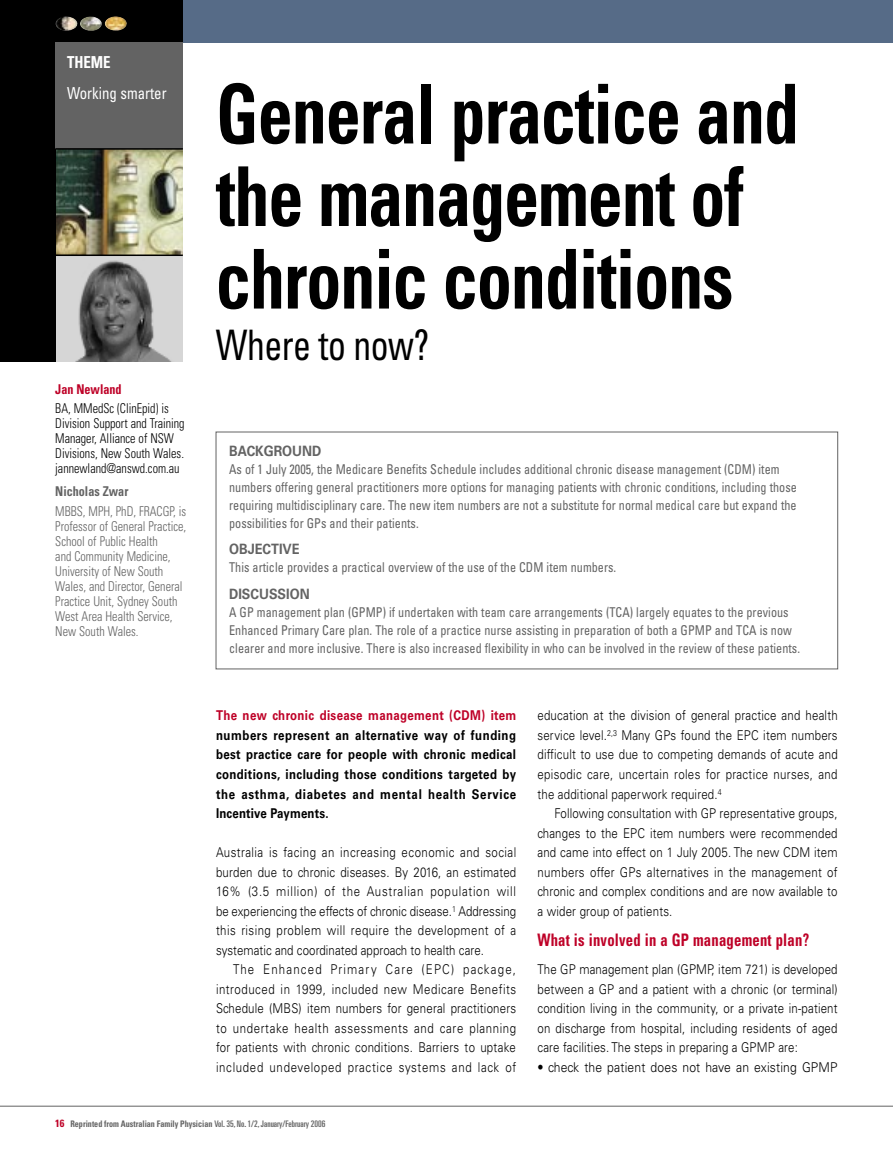
<style>
.page{position:relative;width:893px;height:1170px;background:#fff}
.page>*{position:absolute;margin:0;border:0;box-sizing:border-box;transform-origin:0 0}
.A_headline_theme{font:700 condensed 82.5px/82.5px "Univers LT";letter-spacing:-.015em;color:#000;scale:.85 1}
.A_headline_theme-2{font:condensed 42px "Univers LT";letter-spacing:-.015em;color:#000;scale:.85 1}
.A_crosshead_B{font:700 condensed 17.25px "Univers LT";letter-spacing:.015em;color:#be0027;scale:.85 1}
.A_section_subhead_LHS{font:condensed 16.5px "Univers LT";color:#fff;scale:.9 1}
.A_section_head_LHS{font:700 condensed 16.5px "Univers LT";color:#fff;scale:.9 1}
.A_abstract_heads{font:700 14.25px "Univers LT";color:#636363;scale:.9 1}
.A_body_text{font:300 13.5px/19.5px "Univers LT";letter-spacing:.015em;color:#000;text-align:justify;scale:.85 1}
.A_abstract_text{font:condensed 13.5px/18px "Univers LT";letter-spacing:.005em;color:#636363;scale:.9 1}
.A_body_text_1st_para{font:700 13.5px/19.5px "Univers LT";letter-spacing:.06em;color:#000;text-align:justify;scale:.85 1}
.A_author_biog_text{font:300 condensed 13.5px/15px "Univers LT";color:#636363;scale:.9 1}
.A_author_biog_text_1st{font:300 condensed 13.5px/15px "Univers LT";color:#000;scale:.9 1}
.A_body_text_bullet{font:300 13.5px "Univers LT";letter-spacing:.015em;color:#000;scale:.9 1}
.A_author_biog_name{font:700 condensed 13.5px "Univers LT";color:#636363;scale:.9 1}
.A_author_biog_name_1st{font:700 condensed 13.5px "Univers LT";color:#be0027;scale:.9 1}
.t1{font:700 condensed 9px "Univers LT";color:#636363;scale:.9 1}
.s1{color:#be0027}
.s2{font-size:10.5px;color:#be0027}
.s3{font-weight:400;font-stretch:ultra-condensed}
</style>
<div class="page">
<div style="left:183px;top:0;width:710px;height:43px;background:#566b87"></div>
<hr style="left:0;top:1105px;width:893px;height:1px;background:#636363">
<img style="left:55px;top:150px;width:128px;height:104px">
<div style="left:0;top:0;width:183px;height:43px;background:#000"></div>
<div style="left:55px;top:255px;width:128px;height:106px;background:#d6d6d6"></div>
<img style="left:76px;top:260px;width:95px;height:101px">
<div style="left:0;top:0;width:55px;height:361px;background:#000"></div>
<div style="left:55px;top:43px;width:128px;height:106px;background:#636363"></div>
<hr style="left:55px;top:148px;width:128px;height:2px;background:#000">
<hr style="left:55px;top:254px;width:128px;height:2px;background:#000">
<img style="left:105px;top:16px;width:22px;height:15px">
<img style="left:80px;top:16px;width:22px;height:15px">
<img style="left:55px;top:16px;width:23px;height:15px">
<p class="A_section_head_LHS" style="left:67px;top:52px;width:50px">THEME</p>
<p class="A_section_subhead_LHS" style="left:67px;top:83px;width:112px">Working smarter</p>
<p class="A_author_biog_name_1st" style="left:55px;top:380px;width:75px">Jan Newland</p>
<p class="A_author_biog_text_1st" style="left:55px;top:400px;width:145px">BA, MMedSc (ClinEpid) is<br>Division Support and Training<br>Manager, Alliance of NSW<br>Divisions, New South Wales. jannewland@answd.com.au</p>
<p class="A_author_biog_name" style="left:55px;top:483px;width:83px">Nicholas Zwar</p>
<p class="A_author_biog_text" style="left:55px;top:503px;width:147px">MBBS, MPH, PhD, FRACGP, is<br>Professor of General Practice,<br>School of Public Health<br>and Community Medicine,<br>University of New South<br>Wales, and Director, General<br>Practice Unit, Sydney South<br>West Area Health Service,<br>New South Wales.</p>
<p class="A_headline_theme" style="left:216px;top:72px;width:687px">General practice and the management of chronic conditions</p>
<p class="A_headline_theme-2" style="left:216px;top:318px;width:252px">Where to now?</p>
<p class="A_abstract_heads" style="left:229px;top:442px;width:104px">BACKGROUND</p>
<p class="A_abstract_text" style="left:229px;top:460px;width:632px">As of 1 July 2005, the Medicare Benefits Schedule includes additional chronic disease management (CDM) item numbers offering general practitioners more options for managing patients with chronic conditions, including those requiring multidisciplinary care. The new item numbers are not a substitute for normal medical care but expand the possibilities for GPs and their patients.</p>
<p class="A_abstract_heads" style="left:229px;top:541px;width:80px">OBJECTIVE</p>
<p class="A_abstract_text" style="left:229px;top:558px;width:432px">This article provides a practical overview of the use of the CDM item numbers.</p>
<p class="A_abstract_heads" style="left:229px;top:585px;width:91px">DISCUSSION</p>
<p class="A_abstract_text" style="left:229px;top:603px;width:636px">A GP management plan (GPMP) if undertaken with team care arrangements (TCA) largely equates to the previous<br>Enhanced Primary Care plan. The role of a practice nurse assisting in preparation of both a GPMP and TCA is now clearer and more inclusive. There is also increased flexibility in who can be involved in the review of these patients.</p>
<p class="A_body_text_1st_para" style="left:216px;top:706px;width:355px"><span class="s1">The new chronic disease management (CDM) item </span>numbers represent an alternative way of funding best practice care for people with chronic medical conditions, including those conditions targeted by the asthma, diabetes and mental health Service Incentive Payments.</p>
<p class="A_body_text" style="left:216px;top:842px;width:355px">Australia is facing an increasing economic and social burden due to chronic diseases. By 2016, an estimated 16% (3.5 million) of the Australian population will be experiencing the effects of chronic disease.<sup>1</sup> Addressing this rising problem will require the development of a systematic and coordinated approach to health care.</p>
<p class="A_body_text" style="left:216px;top:959px;width:355px;text-indent:17px">The Enhanced Primary Care (EPC) package, introduced in 1999, included new Medicare Benefits Schedule (MBS) item numbers for general practitioners to undertake health assessments and care planning for patients with chronic conditions. Barriers to uptake included undeveloped practice systems and lack of</p>
<p class="A_body_text" style="left:537px;top:706px;width:355px">education at the division of general practice and health service level.<sup>2,3</sup> Many GPs found the EPC item numbers difficult to use due to competing demands of acute and episodic care, uncertain roles for practice nurses, and the additional paperwork required.<sup>4</sup></p>
<p class="A_body_text" style="left:537px;top:803px;width:355px;text-indent:17px">Following consultation with GP representative groups, changes to the EPC item numbers were recommended and came into effect on 1 July 2005. The new CDM item numbers offer GPs alternatives in the management of chronic and complex conditions and are now available to a wider group of patients.</p>
<p class="A_crosshead_B" style="left:537px;top:929px;width:321px">What is involved in a GP management plan?</p>
<p class="A_body_text" style="left:537px;top:959px;width:355px">The GP management plan (GPMP, item 721) is developed between a GP and a patient with a chronic (or terminal) condition living in the community, or a private in-patient on discharge from hospital, including residents of aged care facilities. The steps in preparing a GPMP are:</p>
<p class="A_body_text_bullet" style="left:537px;top:1058px;width:335px">• check the patient does not have an existing GPMP</p>
<p class="t1" style="left:55px;top:1118px;width:302px"><span class="s2">16</span> Reprinted from Australian Family Physician <span class="s3">Vol. 35, No. 1/2, January/February 2006</span></p>
</div>
